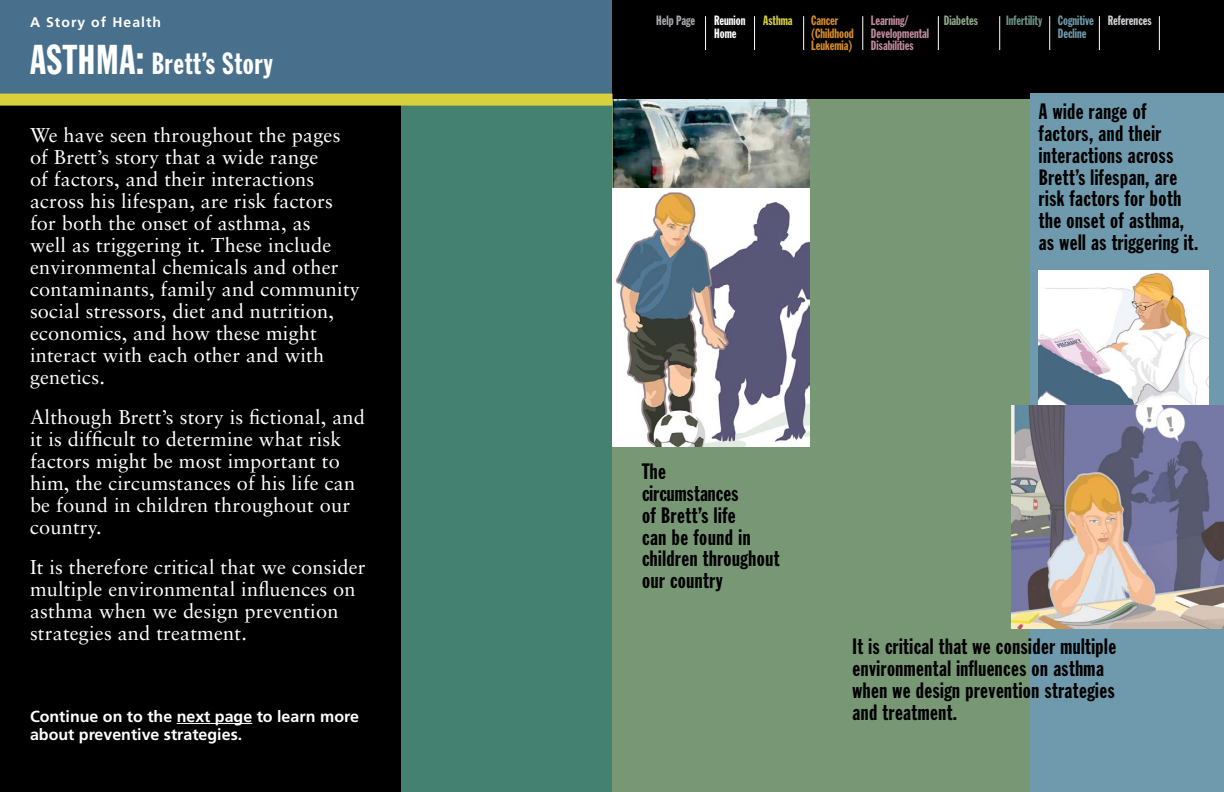
<style>
.page{position:relative;width:1224px;height:792px;background:#fff}
.page>*{position:absolute;margin:0;border:0;box-sizing:border-box;transform-origin:0 0}
.t1{font:30px "Franklin Gothic Extra Cond";letter-spacing:.025em;color:#fff}
.t2{font:21.9px/21.9px "Franklin Gothic Extra Cond";letter-spacing:.025em;color:#000}
.t3{font:20px/22px "Sabon LT";letter-spacing:.01em;color:#fff}
.t4{font:700 16px/18px "Frutiger";color:#fff}
.t5{font:700 14px "Frutiger";letter-spacing:.075em;color:#fff}
.t6{font:13.3px/12.3px "Franklin Gothic Extra Cond";color:#c08c9d}
.t7{font:13.3px/12.3px "Franklin Gothic Extra Cond";color:#d88d2a}
.t8{font:13.3px/12.3px "Franklin Gothic Extra Cond";color:#6f9aad}
.t9{font:13.3px "Franklin Gothic Extra Cond";color:#fff}
.t10{font:13.3px "Franklin Gothic Extra Cond";color:#6b9386}
.t11{font:13.3px "Franklin Gothic Extra Cond";color:#d1d3d4}
.t12{font:13.3px "Franklin Gothic Extra Cond";color:#a7a9ac}
.t13{font:13.3px "Franklin Gothic Extra Cond";color:#8fa78a}
.t14{font:13.3px "Franklin Gothic Extra Cond";color:#d8d13b}
.s1{font-size:41px}
</style>
<div class="page">
<div style="left:612px;top:0;width:612px;height:100px;background:#000"></div>
<hr style="left:863px;top:16px;width:1px;height:34px;background:#fff">
<hr style="left:938px;top:16px;width:1px;height:34px;background:#fff">
<hr style="left:999px;top:16px;width:1px;height:34px;background:#fff">
<hr style="left:1049px;top:16px;width:1px;height:34px;background:#fff">
<hr style="left:1099px;top:16px;width:1px;height:34px;background:#fff">
<hr style="left:1159px;top:16px;width:1px;height:34px;background:#fff">
<hr style="left:803px;top:16px;width:1px;height:34px;background:#fff">
<hr style="left:754px;top:16px;width:1px;height:34px;background:#fff">
<hr style="left:705px;top:16px;width:1px;height:34px;background:#fff">
<div style="left:612px;top:100px;width:419px;height:692px;background:#779775"></div>
<div style="left:1031px;top:94px;width:193px;height:698px;background:#6f9aad"></div>
<img style="left:1039px;top:271px;width:170px;height:134px">
<img style="left:614px;top:100px;width:195px;height:88px">
<img style="left:612px;top:188px;width:197px;height:259px">
<div style="left:220px;top:83px;width:392px;height:709px;background:#448171"></div>
<div style="left:0;top:83px;width:400px;height:709px;background:#000"></div>
<div style="left:0;top:0;width:612px;height:100px;background:#48708d"></div>
<div style="left:0;top:94px;width:612px;height:12px;background:#d8d13b"></div>
<hr style="left:177px;top:723px;width:75px;height:1px;background:#fff">
<img style="left:1012px;top:405px;width:212px;height:224px">
<p class="t5" style="left:30px;top:14px;width:133px">A Story of Health</p>
<h1 class="t1" style="left:30px;top:47px;width:244px"><span class="s1">Asthma:</span> Brett’s Story</h1>
<p class="t3" style="left:30px;top:124px;width:331px">We have seen throughout the pages of Brett’s story that a wide range<br>of factors, and their interactions across his lifespan, are risk factors for both the onset of asthma, as<br>well as triggering it. These include environmental chemicals and other contaminants, family and community social stressors, diet and nutrition, economics, and how these might interact with each other and with genetics.</p>
<p class="t3" style="left:30px;top:406px;width:337px">Although Brett’s story is fictional, and it is difficult to determine what risk factors might be most important to him, the circumstances of his life can be found in children throughout our country.</p>
<p class="t3" style="left:30px;top:556px;width:337px">It is therefore critical that we consider multiple environmental influences on asthma when we design prevention strategies and treatment.</p>
<p class="t4" style="left:30px;top:707px;width:330px">Continue on to the next page to learn more about preventive strategies.</p>
<p class="t7" style="left:811px;top:15px;width:44px">Cancer (Childhood<br>Leukemia)</p>
<p class="t6" style="left:871px;top:15px;width:60px">Learning/<br>Developmental<br>Disabilities</p>
<p class="t8" style="left:1058px;top:15px;width:38px">Cognitive<br>Decline</p>
<p class="t12" style="left:656px;top:14px;width:40px">Help Page</p>
<p class="t13" style="left:944px;top:14px;width:36px">Diabetes</p>
<p class="t10" style="left:1006px;top:14px;width:38px">Infertility</p>
<p class="t11" style="left:1108px;top:14px;width:45px">References</p>
<p class="t9" style="left:714px;top:14px;width:33px">Reunion</p>
<p class="t14" style="left:763px;top:14px;width:31px">Asthma</p>
<p class="t9" style="left:714px;top:26px;width:24px">Home</p>
<p class="t2" style="left:1039px;top:100px;width:161px">A wide range of factors, and their interactions across<br>Brett’s lifespan, are risk factors for both the onset of asthma, as well as triggering it.</p>
<p class="t2" style="left:642px;top:460px;width:139px">The<br>circumstances<br>of Brett’s life<br>can be found in children throughout our country</p>
<p class="t2" style="left:853px;top:635px;width:265px">It is critical that we consider multiple environmental influences on asthma when we design prevention strategies and treatment.</p>
</div>
